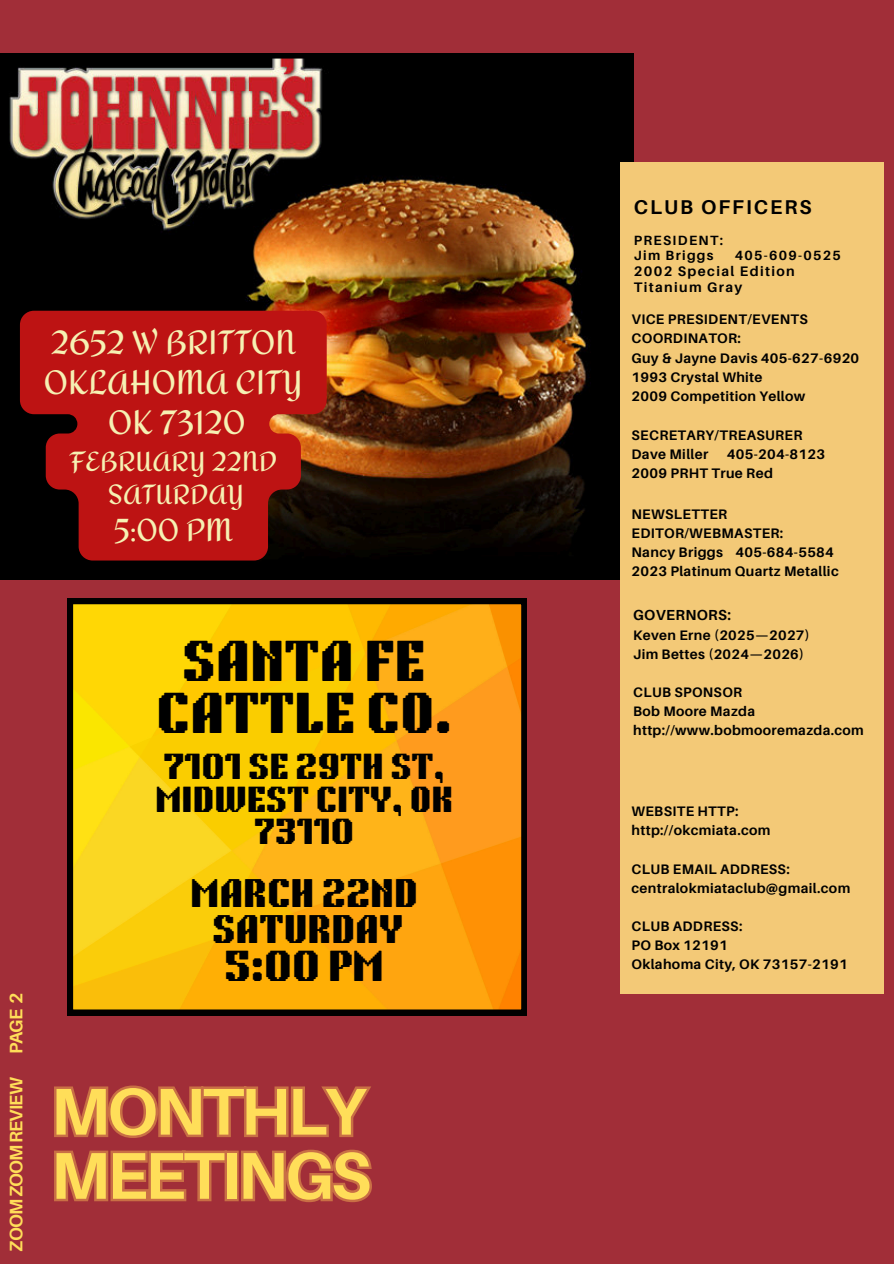
<style>
.page{position:relative;width:894px;height:1264px;background:#fff}
.page>*{position:absolute;margin:0;border:0;box-sizing:border-box;transform-origin:0 0}
.t1{font:700 66.15px/64.2px "Aileron";letter-spacing:-.045em;color:#ffde59}
.t2{font:42.9px/51.4px "NT Brick Sans";color:#000;text-align:center}
.t3{font:33.75px/40.3px "Redressed";color:#f6f1b3;text-align:center}
.t4{font:32.4px "NT Brick Sans";color:#000}
.t5{font:31.65px "Redressed";color:#f6f1b3}
.t6{font:29.85px/35.2px "NT Brick Sans";color:#000;text-align:center}
.t7{font:27.6px/33.2px "Redressed";color:#f6f1b3;text-align:center}
.t8{font:27px/32.2px "NT Brick Sans";color:#000;text-align:center}
.t9{font:700 19.95px "Aileron";letter-spacing:.1em;color:#000}
.t10{font:700 18.15px "Aileron";letter-spacing:-.05em;color:#ffde59}
.t11{font:700 14.55px "Aileron";letter-spacing:.025em;color:#000}
.t12{font:700 13.8px/19.2px "Aileron";letter-spacing:.025em;color:#000}
.t13{font:700 13.8px/16px "Aileron";letter-spacing:.1em;color:#000}
.t14{font:700 13.35px "Aileron";letter-spacing:.1em;color:#000}
</style>
<div class="page">
<div style="left:0;top:0;width:893px;height:1263px;background:#a12e38"></div>
<svg style="left:67px;top:598px;width:459px;height:417px;background:#f0b10c"></svg>
<img style="left:0;top:53px;width:633px;height:526px">
<div style="left:620px;top:162px;width:263px;height:831px;background:#f3c977"></div>
<svg style="left:52px;top:1047px;width:323px;height:163px;background:#ae433c"></svg>
<svg style="left:20px;top:311px;width:306px;height:249px;background:#a11311"></svg>
<p class="t3" style="left:44px;top:322px;width:260px">2652 W BRITTON<br>OKLAHOMA CITY<br>OK 73120</p>
<p class="t7" style="left:69px;top:445px;width:209px">FEBRUARY 22ND<br>SATURDAY</p>
<p class="t5" style="left:114px;top:511px;width:121px">5:00 PM</p>
<p class="t10" style="left:5px;top:1054px;width:63px;rotate:-90deg">PAGE 2</p>
<p class="t10" style="left:5px;top:1251px;width:176px;rotate:-90deg">ZOOMZOOMREVIEW</p>
<p class="t2" style="left:156px;top:634px;width:297px">SANTA FE<br>CATTLE CO.</p>
<p class="t8" style="left:155px;top:750px;width:299px">7101 SE 29TH ST,<br>MIDWEST CITY, OK<br>73110</p>
<p class="t6" style="left:190px;top:875px;width:229px">MARCH 22ND<br>SATURDAY</p>
<p class="t4" style="left:224px;top:941px;width:161px">5:00 PM</p>
<p class="t1" style="left:51px;top:1077px;width:322px">MONTHLY<br>MEETINGS</p>
<h3 class="t9" style="left:633px;top:195px;width:179px">CLUB OFFICERS</h3>
<h4 class="t14" style="left:633px;top:232px;width:91px">PRESIDENT:</h4>
<p class="t14" style="left:633px;top:247px;width:81px">Jim Briggs</p>
<p class="t14" style="left:734px;top:247px;width:108px">405-609-0525</p>
<h5 class="t13" style="left:633px;top:263px;width:162px">2002 Special Edition<br>Titanium Gray</h5>
<p class="t12" style="left:631px;top:309px;width:178px">VICE PRESIDENT/EVENTS<br>COORDINATOR:</p>
<p class="t12" style="left:631px;top:348px;width:229px">Guy &amp; Jayne Davis 405-627-6920</p>
<p class="t12" style="left:631px;top:367px;width:133px">1993 Crystal White</p>
<p class="t12" style="left:631px;top:386px;width:175px">2009 Competition Yellow</p>
<p class="t12" style="left:631px;top:425px;width:172px">SECRETARY/TREASURER</p>
<p class="t12" style="left:631px;top:444px;width:78px">Dave Miller</p>
<p class="t12" style="left:726px;top:444px;width:100px">405-204-8123</p>
<p class="t12" style="left:631px;top:463px;width:143px">2009 PRHT True Red</p>
<p class="t12" style="left:631px;top:504px;width:153px">NEWSLETTER<br>EDITOR/WEBMASTER:</p>
<p class="t12" style="left:631px;top:542px;width:204px">Nancy Briggs 405-684-5584</p>
<p class="t12" style="left:631px;top:561px;width:209px">2023 Platinum Quartz Metallic</p>
<p class="t11" style="left:633px;top:606px;width:99px">GOVERNORS:</p>
<p class="t12" style="left:633px;top:625px;width:178px">Keven Erne (2025—2027)</p>
<p class="t12" style="left:633px;top:644px;width:172px">Jim Bettes (2024—2026)</p>
<p class="t12" style="left:633px;top:682px;width:110px">CLUB SPONSOR</p>
<p class="t12" style="left:633px;top:701px;width:123px">Bob Moore Mazda</p>
<p class="t12" style="left:633px;top:720px;width:232px">http://www.bobmooremazda.com</p>
<p class="t12" style="left:631px;top:801px;width:108px">WEBSITE HTTP:</p>
<p class="t12" style="left:631px;top:820px;width:140px">http://okcmiata.com</p>
<p class="t12" style="left:631px;top:858px;width:160px">CLUB EMAIL ADDRESS:</p>
<p class="t12" style="left:631px;top:878px;width:220px">centralokmiataclub@gmail.com</p>
<p class="t12" style="left:631px;top:916px;width:112px">CLUB ADDRESS:</p>
<h2 class="t12" style="left:631px;top:935px;width:98px">PO Box 12191</h2>
<h4 class="t12" style="left:631px;top:954px;width:218px">Oklahoma City, OK 73157-2191</h4>
</div>
